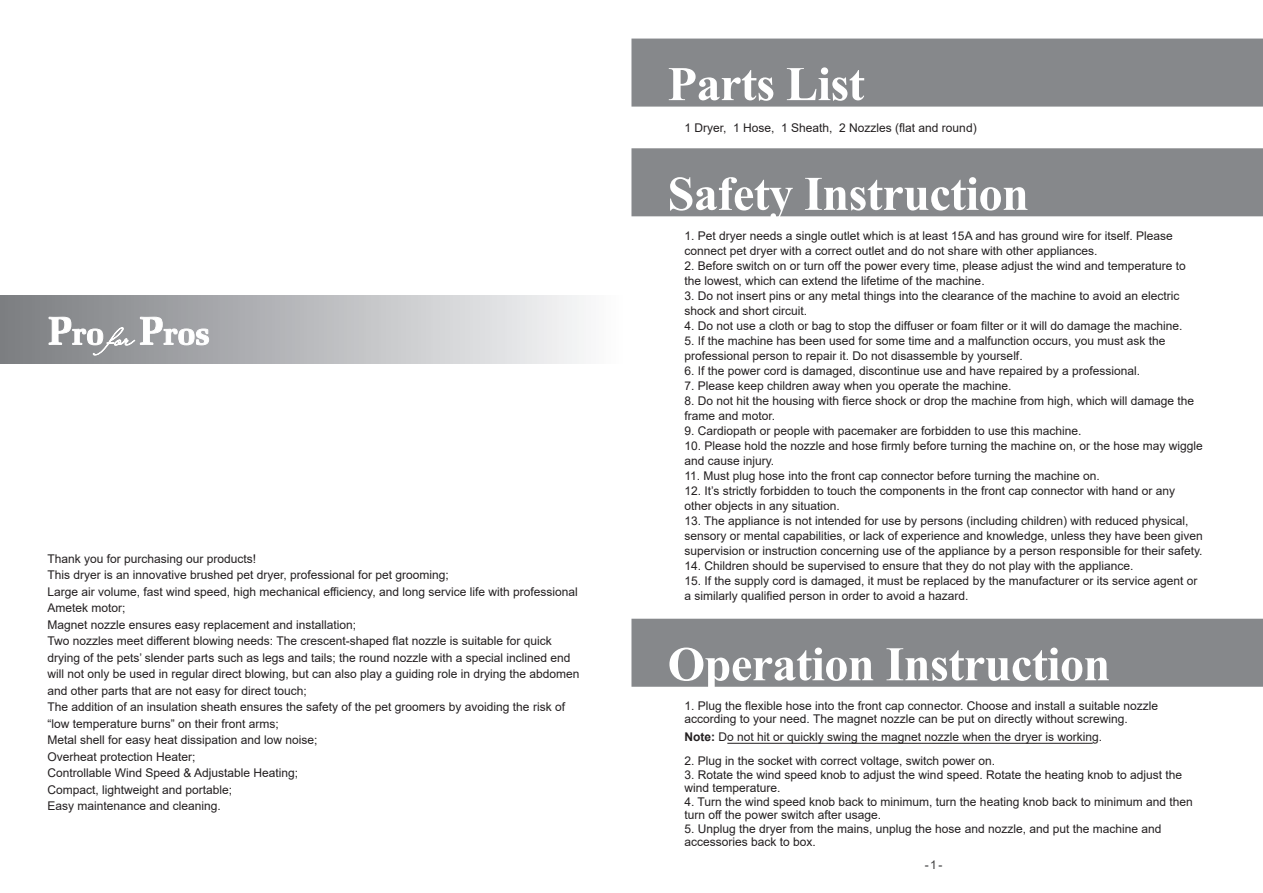
<style>
.page{position:relative;width:1263px;height:893px;background:#fff}
.page>*{position:absolute;margin:0;border:0;box-sizing:border-box;transform-origin:0 0}
.t1{font:700 60px/109.8px "Aparajita";letter-spacing:-.01em;color:#fff}
.t2{font:12px/16.5px "Arial";color:#231f20}
.t3{font:12px "Arial";color:#3e3e3f}
.s1{font-weight:700}
</style>
<div class="page">
<div style="left:631px;top:39px;width:632px;height:68px;background:#86888b"></div>
<div style="left:631px;top:148px;width:632px;height:68px;background:#86888b"></div>
<div style="left:631px;top:619px;width:632px;height:68px;background:#86888b"></div>
<hr style="left:727px;top:743px;width:366px;height:1px;background:#231f20">
<div style="left:0;top:296px;width:631px;height:68px;background:linear-gradient(to right,#7a7c80,#fdfdfe)"></div>
<svg style="left:49px;top:317px;width:160px;height:38px"></svg>
<p class="t2" style="left:47px;top:550px;width:534px">Thank you for purchasing our products!<br>This dryer is an innovative brushed pet dryer, professional for pet grooming;<br>Large air volume, fast wind speed, high mechanical efficiency, and long service life with professional Ametek motor;<br>Magnet nozzle ensures easy replacement and installation;<br>Two nozzles meet different blowing needs: The crescent-shaped flat nozzle is suitable for quick drying of the pets’ slender parts such as legs and tails; the round nozzle with a special inclined end will not only be used in regular direct blowing, but can also play a guiding role in drying the abdomen and other parts that are not easy for direct touch;<br>The addition of an insulation sheath ensures the safety of the pet groomers by avoiding the risk of “low temperature burns” on their front arms;<br>Metal shell for easy heat dissipation and low noise;<br>Overheat protection Heater;<br>Controllable Wind Speed &amp; Adjustable Heating;<br>Compact, lightweight and portable;<br>Easy maintenance and cleaning.</p>
<h1 class="t1" style="left:667px;top:35px;width:363px">Parts List<br>Safety Instruction</h1>
<p class="t2" style="left:684px;top:119px;width:294px">1 Dryer, 1 Hose, 1 Sheath, 2 Nozzles (flat and round)</p>
<p class="t2" style="left:684px;top:228px;width:490px;line-height:15px">1. Pet dryer needs a single outlet which is at least 15A and has ground wire for itself. Please connect pet dryer with a correct outlet and do not share with other appliances.</p>
<p class="t2" style="left:684px;top:258px;width:503px;line-height:15px">2. Before switch on or turn off the power every time, please adjust the wind and temperature to the lowest, which can extend the lifetime of the machine.</p>
<p class="t2" style="left:684px;top:288px;width:496px;line-height:15px">3. Do not insert pins or any metal things into the clearance of the machine to avoid an electric shock and short circuit.</p>
<p class="t2" style="left:684px;top:318px;width:500px">4. Do not use a cloth or bag to stop the diffuser or foam filter or it will do damage the machine.</p>
<p class="t2" style="left:684px;top:333px;width:482px;line-height:15px">5. If the machine has been used for some time and a malfunction occurs, you must ask the professional person to repair it. Do not disassemble by yourself.</p>
<p class="t2" style="left:684px;top:363px;width:457px">6. If the power cord is damaged, discontinue use and have repaired by a professional.</p>
<p class="t2" style="left:684px;top:378px;width:328px">7. Please keep children away when you operate the machine.</p>
<p class="t2" style="left:684px;top:393px;width:511px;line-height:15px">8. Do not hit the housing with fierce shock or drop the machine from high, which will damage the frame and motor.</p>
<p class="t2" style="left:684px;top:423px;width:398px">9. Cardiopath or people with pacemaker are forbidden to use this machine.</p>
<p class="t2" style="left:684px;top:438px;width:520px;line-height:15px">10. Please hold the nozzle and hose firmly before turning the machine on, or the hose may wiggle and cause injury.</p>
<p class="t2" style="left:684px;top:468px;width:417px">11. Must plug hose into the front cap connector before turning the machine on.</p>
<p class="t2" style="left:684px;top:483px;width:492px;line-height:15px">12. It’s strictly forbidden to touch the components in the front cap connector with hand or any other objects in any situation.</p>
<p class="t2" style="left:684px;top:513px;width:520px;line-height:15px">13. The appliance is not intended for use by persons (including children) with reduced physical, sensory or mental capabilities, or lack of experience and knowledge, unless they have been given supervision or instruction concerning use of the appliance by a person responsible for their safety.</p>
<p class="t2" style="left:684px;top:558px;width:450px">14. Children should be supervised to ensure that they do not play with the appliance.</p>
<p class="t2" style="left:684px;top:573px;width:514px;line-height:15px">15. If the supply cord is damaged, it must be replaced by the manufacturer or its service agent or a similarly qualified person in order to avoid a hazard.</p>
<h1 class="t1" style="left:667px;top:616px;width:444px">Operation Instruction</h1>
<p class="t2" style="left:684px;top:699px;width:475px;line-height:13.5px">1. Plug the flexible hose into the front cap connector. Choose and install a suitable nozzle according to your need. The magnet nozzle can be put on directly without screwing.</p>
<p class="t2" style="left:684px;top:729px;width:419px"><span class="s1">Note:</span> Do not hit or quickly swing the magnet nozzle when the dryer is working.</p>
<p class="t2" style="left:684px;top:753px;width:312px">2. Plug in the socket with correct voltage, switch power on.</p>
<p class="t2" style="left:684px;top:768px;width:499px;line-height:13.5px">3. Rotate the wind speed knob to adjust the wind speed. Rotate the heating knob to adjust the wind temperature.</p>
<p class="t2" style="left:684px;top:795px;width:510px;line-height:13.5px">4. Turn the wind speed knob back to minimum, turn the heating knob back to minimum and then turn off the power switch after usage.</p>
<p class="t2" style="left:684px;top:822px;width:478px;line-height:13.5px">5. Unplug the dryer from the mains, unplug the hose and nozzle, and put the machine and accessories back to box.</p>
<p class="t3" style="left:925px;top:856px;width:19px">- 1 -</p>
</div>
